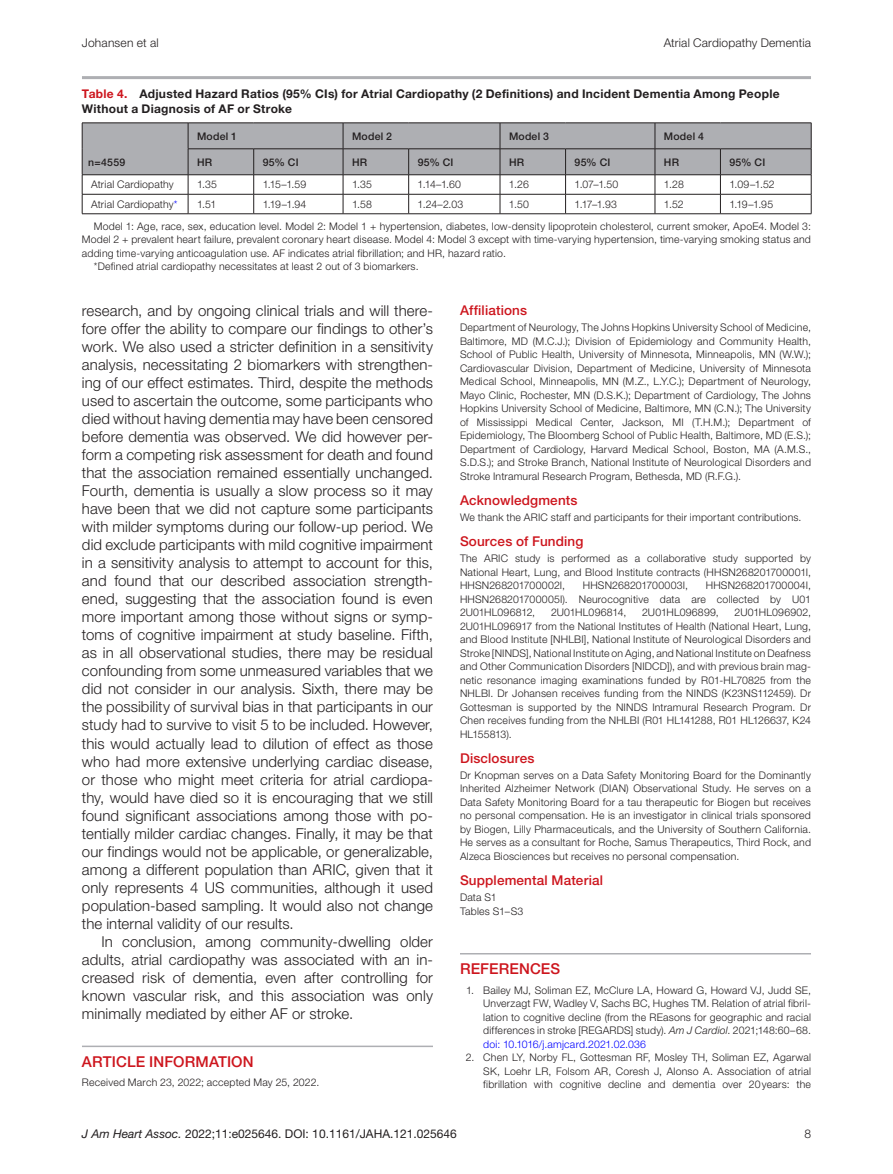
<style>
.page{position:relative;width:893px;height:1174px;background:#fff}
.page>*{position:absolute;margin:0;border:0;box-sizing:border-box;transform-origin:0 0}
.t1{font:300 15px/18px "Helvetica Neue LT Std";letter-spacing:.005em;color:#231f20;text-align:justify}
.t2{font:500 15px "Helvetica Neue LT Std";letter-spacing:.01em;color:#cd151d}
.t3{font:500 13.5px "Helvetica Neue LT Std";letter-spacing:.01em;color:#cd151d}
.t4{font:700 12px/15px "Helvetica Neue LT Std";letter-spacing:.02em;color:#231f20}
.t5{font:12px "Helvetica Neue LT Std";color:#231f20}
.t6{font:300 12px "Helvetica Neue LT Std";letter-spacing:.015em;color:#231f20}
.t7{font:300 10.5px/13.5px "Helvetica Neue LT Std";letter-spacing:.02em;color:#231f20;text-align:justify}
.t8{font:500 10.5px "Helvetica Neue LT Std";letter-spacing:.02em;color:#231f20}
.s1{color:#cd151d}
.s2{color:#00f}
.s3{font-style:italic}
</style>
<div class="page">
<hr style="left:82px;top:1045px;width:351px;height:2px;background:#aeafb3">
<hr style="left:460px;top:953px;width:351px;height:1px;background:#aeafb3">
<hr style="left:82px;top:213px;width:106px;height:1px;background:#231f20">
<hr style="left:188px;top:213px;width:66px;height:1px;background:#231f20">
<hr style="left:254px;top:213px;width:89px;height:1px;background:#231f20">
<hr style="left:343px;top:213px;width:66px;height:1px;background:#231f20">
<hr style="left:409px;top:213px;width:91px;height:1px;background:#231f20">
<hr style="left:500px;top:213px;width:66px;height:1px;background:#231f20">
<hr style="left:566px;top:213px;width:89px;height:1px;background:#231f20">
<hr style="left:655px;top:213px;width:65px;height:1px;background:#231f20">
<hr style="left:720px;top:213px;width:91px;height:1px;background:#231f20">
<svg style="left:82px;top:123px;width:730px;height:90px"></svg>
<hr style="left:82px;top:174px;width:106px;height:1px;background:#231f20">
<hr style="left:82px;top:76px;width:729px;height:3px;background:#aeafb3">
<p class="t6" style="left:82px;top:35px;width:78px">Johansen et al</p>
<p class="t6" style="left:664px;top:35px;width:149px">Atrial Cardiopathy Dementia</p>
<p class="t4" style="left:82px;top:86px;width:699px"><span class="s1">Table 4.</span> Adjusted Hazard Ratios (95% CIs) for Atrial Cardiopathy (2 Definitions) and Incident Dementia Among People<br>Without a Diagnosis of AF or Stroke</p>
<p class="t8" style="left:88px;top:156px;width:39px">n=4559</p>
<p class="t8" style="left:197px;top:130px;width:41px">Model 1</p>
<p class="t8" style="left:352px;top:130px;width:41px">Model 2</p>
<p class="t8" style="left:509px;top:130px;width:41px">Model 3</p>
<p class="t8" style="left:664px;top:130px;width:41px">Model 4</p>
<p class="t8" style="left:197px;top:155px;width:17px">HR</p>
<p class="t8" style="left:263px;top:155px;width:37px">95% CI</p>
<p class="t8" style="left:352px;top:155px;width:17px">HR</p>
<p class="t8" style="left:418px;top:155px;width:37px">95% CI</p>
<p class="t8" style="left:509px;top:155px;width:17px">HR</p>
<p class="t8" style="left:575px;top:155px;width:37px">95% CI</p>
<p class="t8" style="left:664px;top:155px;width:17px">HR</p>
<p class="t8" style="left:729px;top:155px;width:37px">95% CI</p>
<p class="t7" style="left:91px;top:177px;width:84px">Atrial Cardiopathy</p>
<p class="t7" style="left:197px;top:177px;width:22px">1.35</p>
<p class="t7" style="left:263px;top:177px;width:45px">1.15–1.59</p>
<p class="t7" style="left:352px;top:177px;width:22px">1.35</p>
<p class="t7" style="left:418px;top:177px;width:45px">1.14–1.60</p>
<p class="t7" style="left:509px;top:177px;width:21px">1.26</p>
<p class="t7" style="left:574px;top:177px;width:45px">1.07–1.50</p>
<p class="t7" style="left:664px;top:177px;width:21px">1.28</p>
<p class="t7" style="left:729px;top:177px;width:47px">1.09–1.52</p>
<p class="t7" style="left:91px;top:197px;width:88px">Atrial Cardiopathy<span class="s2">*</span></p>
<p class="t7" style="left:197px;top:197px;width:21px">1.51</p>
<p class="t7" style="left:263px;top:197px;width:45px">1.19–1.94</p>
<p class="t7" style="left:352px;top:197px;width:22px">1.58</p>
<p class="t7" style="left:418px;top:197px;width:47px">1.24–2.03</p>
<p class="t7" style="left:509px;top:197px;width:22px">1.50</p>
<p class="t7" style="left:574px;top:197px;width:44px">1.17–1.93</p>
<p class="t7" style="left:664px;top:197px;width:21px">1.52</p>
<p class="t7" style="left:94px;top:193px;width:718px;line-height:21.9px;text-indent:635px">1.19–1.95<br>Model 1: Age, race, sex, education level. Model 2: Model 1 + hypertension, diabetes, low-density lipoprotein cholesterol, current smoker, ApoE4. Model 3:</p>
<p class="t7" style="left:82px;top:232px;width:730px">Model 2 + prevalent heart failure, prevalent coronary heart disease. Model 4: Model 3 except with time-varying hypertension, time-varying smoking status and</p>
<p class="t7" style="left:82px;top:246px;width:426px">adding time-varying anticoagulation use. AF indicates atrial fibrillation; and HR, hazard ratio.</p>
<p class="t7" style="left:94px;top:259px;width:326px">*Defined atrial cardiopathy necessitates at least 2 out of 3 biomarkers.</p>
<p class="t1" style="left:82px;top:302px;width:353px">research, and by ongoing clinical trials and will there&shy;fore offer the ability to compare our findings to other’s work. We also used a stricter definition in a sensitivity analysis, necessitating 2 biomarkers with strengthen&shy;ing of our effect estimates. Third, despite the methods used to ascertain the outcome, some participants who died without having dementia may have been censored before dementia was observed. We did however per&shy;form a competing risk assessment for death and found that the association remained essentially unchanged.<br>Fourth, dementia is usually a slow process so it may have been that we did not capture some participants with milder symptoms during our follow-up period. We did exclude participants with mild cognitive impairment in a sensitivity analysis to attempt to account for this, and found that our described association strength&shy;ened, suggesting that the association found is even more important among those without signs or symp&shy;toms of cognitive impairment at study baseline. Fifth, as in all observational studies, there may be residual confounding from some unmeasured variables that we did not consider in our analysis. Sixth, there may be the possibility of survival bias in that participants in our study had to survive to visit 5 to be included. However, this would actually lead to dilution of effect as those who had more extensive underlying cardiac disease, or those who might meet criteria for atrial cardiopa&shy;thy, would have died so it is encouraging that we still found significant associations among those with po&shy;tentially milder cardiac changes. Finally, it may be that our findings would not be applicable, or generalizable, among a different population than ARIC, given that it only represents 4 US communities, although it used population-based sampling. It would also not change the internal validity of our results.</p>
<p class="t1" style="left:82px;top:932px;width:352px;text-indent:20px">In conclusion, among community-dwelling older adults, atrial cardiopathy was associated with an in&shy;creased risk of dementia, even after controlling for known vascular risk, and this association was only minimally mediated by either AF or stroke.</p>
<h1 class="t2" style="left:82px;top:1052px;width:173px">ARTICLE INFORMATION</h1>
<p class="t7" style="left:82px;top:1075px;width:239px">Received March 23, 2022; accepted May 25, 2022.</p>
<p class="t3" style="left:460px;top:302px;width:69px">Affiliations</p>
<p class="t7" style="left:460px;top:320px;width:353px">Department of Neurology, The Johns Hopkins University School of Medicine, Baltimore, MD (M.C.J.); Division of Epidemiology and Community Health, School of Public Health, University of Minnesota, Minneapolis, MN (W.W.); Cardiovascular Division, Department of Medicine, University of Minnesota Medical School, Minneapolis, MN (M.Z., L.Y.C.); Department of Neurology, Mayo Clinic, Rochester, MN (D.S.K.); Department of Cardiology, The Johns Hopkins University School of Medicine, Baltimore, MN (C.N.); The University of Mississippi Medical Center, Jackson, MI (T.H.M.); Department of Epidemiology, The Bloomberg School of Public Health, Baltimore, MD (E.S.); Department of Cardiology, Harvard Medical School, Boston, MA (A.M.S., S.D.S.); and Stroke Branch, National Institute of Neurological Disorders and Stroke Intramural Research Program, Bethesda, MD (R.F.G.).</p>
<p class="t3" style="left:460px;top:492px;width:119px">Acknowledgments</p>
<p class="t7" style="left:460px;top:510px;width:343px">We thank the ARIC staff and participants for their important contributions.</p>
<p class="t3" style="left:460px;top:533px;width:125px">Sources of Funding</p>
<p class="t7" style="left:460px;top:551px;width:352px">The ARIC study is performed as a collaborative study supported by National Heart, Lung, and Blood Institute contracts (HHSN268201700001I, HHSN268201700002I,</p>
<p class="t7" style="left:460px;top:578px;width:353px;text-indent:246px">HHSN268201700004I, HHSN268201700005I). Neurocognitive data are collected by U01<br>2U01HL096812,</p>
<p class="t7" style="left:583px;top:578px;width:107px">HHSN268201700003I,</p>
<p class="t7" style="left:460px;top:605px;width:353px;text-indent:275px">2U01HL096902, 2U01HL096917 from the National Institutes of Health (National Heart, Lung, and Blood Institute [NHLBI], National Institute of Neurological Disorders and Stroke [NINDS], National Institute on Aging, and National Institute on Deafness and Other Communication Disorders [NIDCD]), and with previous brain mag&shy;netic resonance imaging examinations funded by R01-HL70825 from the NHLBI. Dr Johansen receives funding from the NINDS (K23NS112459). Dr Gottesman is supported by the NINDS Intramural Research Program. Dr Chen receives funding from the NHLBI (R01 HL141288, R01 HL126637, K24<br>HL155813).</p>
<p class="t3" style="left:460px;top:750px;width:76px">Disclosures</p>
<p class="t7" style="left:460px;top:768px;width:353px">Dr Knopman serves on a Data Safety Monitoring Board for the Dominantly Inherited Alzheimer Network (DIAN) Observational Study. He serves on a Data Safety Monitoring Board for a tau therapeutic for Biogen but receives no personal compensation. He is an investigator in clinical trials sponsored by Biogen, Lilly Pharmaceuticals, and the University of Southern California.<br>He serves as a consultant for Roche, Samus Therapeutics, Third Rock, and Alzeca Biosciences but receives no personal compensation.</p>
<p class="t3" style="left:460px;top:872px;width:145px">Supplemental Material</p>
<p class="t7" style="left:460px;top:890px;width:65px">Data S1<br>Tables S1–S3</p>
<p class="t7" style="left:551px;top:605px;width:77px">2U01HL096814,</p>
<p class="t7" style="left:642px;top:605px;width:78px">2U01HL096899,</p>
<h1 class="t2" style="left:460px;top:959px;width:102px">REFERENCES</h1>
<p class="t7" style="left:483px;top:982px;width:329px;text-indent:-17px">1. Bailey MJ, Soliman EZ, McClure LA, Howard G, Howard VJ, Judd SE, Unverzagt FW, Wadley V, Sachs BC, Hughes TM. Relation of atrial fibril&shy;lation to cognitive decline (from the REasons for geographic and racial differences in stroke [REGARDS] study). <span class="s3">Am J Cardiol</span>. 2021;148:60–68. <span class="s2">doi: 10.1016/j.amjcard.2021.02.036</span></p>
<p class="t7" style="left:483px;top:1050px;width:329px;text-indent:-18px">2. Chen LY, Norby FL, Gottesman RF, Mosley TH, Soliman EZ, Agarwal SK, Loehr LR, Folsom AR, Coresh J, Alonso A. Association of atrial fibrillation with cognitive decline and dementia over 20years: the</p>
<p class="t5" style="left:82px;top:1126px;width:376px"><span class="s3">J Am Heart Assoc.</span> 2022;11:e025646. DOI: 10.1161/JAHA.121.025646</p>
<p class="t6" style="left:804px;top:1126px;width:8px">8</p>
</div>
